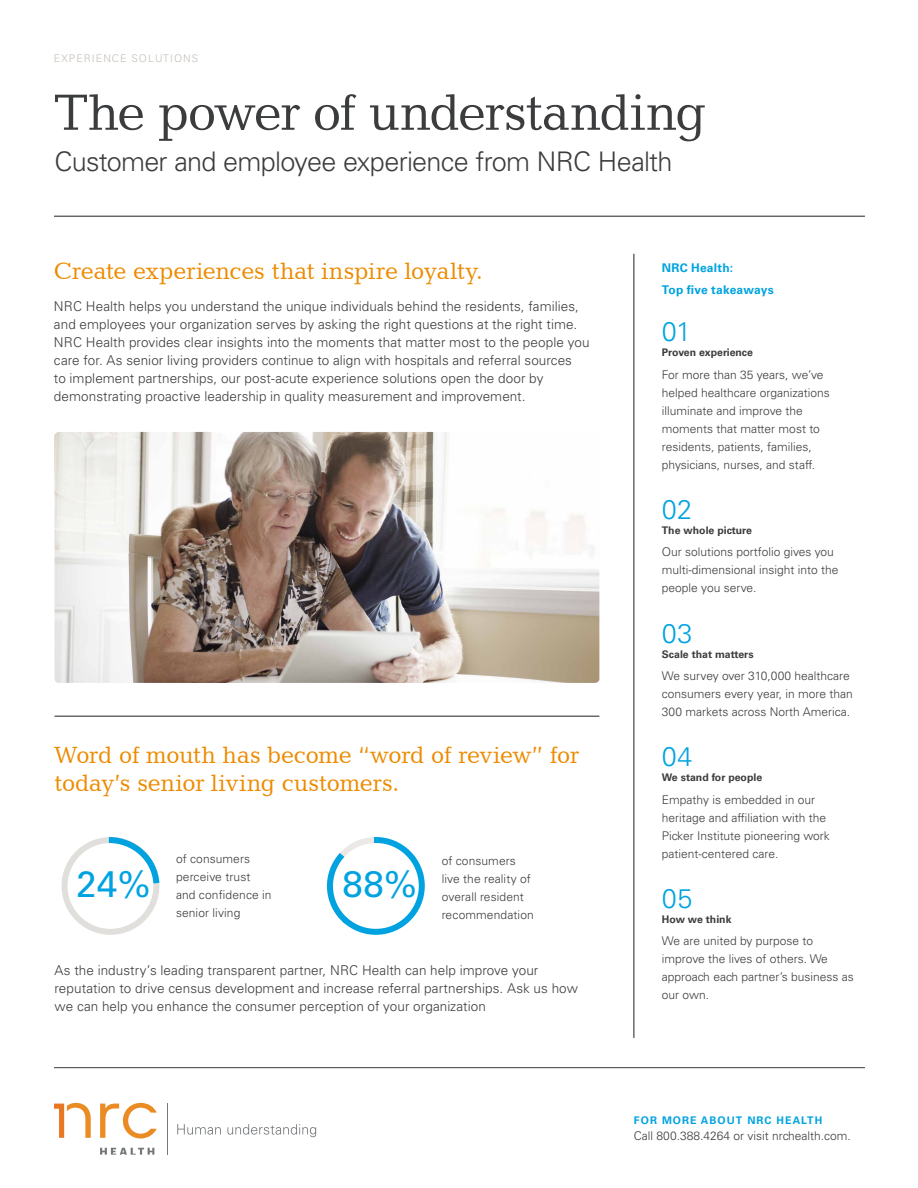
<style>
.page{position:relative;width:918px;height:1188px;background:#fff}
.page>*{position:absolute;margin:0;border:0;box-sizing:border-box;transform-origin:0 0}
.t1{font:52.05px "Candida BT";letter-spacing:-.025em;color:#3b3c3e}
.t2{font:36.75px "Univers LT Std";color:#00a3e0}
.t3{font:300 27px "Univers LT Std";letter-spacing:-.025em;color:#3b3c3e}
.t4{font:300 27px "Univers LT Std";letter-spacing:.015em;color:#00a3e0}
.t5{font:24px/28.5px "Candida BT";letter-spacing:-.01em;color:#ed8b00}
.t6{font:300 13.5px/18px "Univers LT Std";letter-spacing:.005em;color:#3b3c3e}
.t7{font:300 12px/18px "Univers LT Std";color:#3b3c3e}
.t8{font:700 12px/21.6px "Univers LT Std";letter-spacing:.02em;color:#00a3e0}
.t9{font:700 10.5px "Univers LT Std";color:#3b3c3e}
.t10{font:700 10.5px "Univers LT Std";letter-spacing:.1em;color:#00a3e0}
.t11{font:300 10.5px "Univers LT Std";letter-spacing:.1em;color:#c4bfb6}
</style>
<div class="page">
<hr style="left:634px;top:254px;width:1px;height:784px;background:#231f20">
<hr style="left:54px;top:216px;width:811px;height:1px;background:#231f20">
<hr style="left:55px;top:716px;width:544px;height:1px;background:#231f20">
<hr style="left:54px;top:1067px;width:811px;height:1px;background:#3b3c3e">
<img style="left:55px;top:432px;width:544px;height:251px">
<svg style="left:100px;top:1148px;width:54px;height:7px"></svg>
<svg style="left:100px;top:1103px;width:57px;height:35px"></svg>
<svg style="left:54px;top:1103px;width:37px;height:35px"></svg>
<svg style="left:177px;top:1124px;width:44px;height:11px"></svg>
<svg style="left:227px;top:1124px;width:89px;height:13px"></svg>
<hr style="left:167px;top:1104px;width:1px;height:51px;background:#75787b">
<svg style="left:327px;top:837px;width:98px;height:98px"></svg>
<div style="left:62px;top:837px;width:97px;height:98px;border:6px solid #e1dfdb;border-radius:50%"></div>
<svg style="left:103px;top:837px;width:57px;height:53px"></svg>
<p class="t11" style="left:54px;top:52px;width:146px">EXPERIENCE SOLUTIONS</p>
<h1 class="t1" style="left:55px;top:80px;width:653px">The power of understanding</h1>
<h3 class="t3" style="left:55px;top:145px;width:620px">Customer and employee experience from NRC Health</h3>
<h3 class="t5" style="left:54px;top:256px;width:430px">Create experiences that inspire loyalty.</h3>
<p class="t6" style="left:54px;top:297px;width:537px">NRC Health helps you understand the unique individuals behind the residents, families, and employees your organization serves by asking the right questions at the right time.<br>NRC Health provides clear insights into the moments that matter most to the people you care for. As senior living providers continue to align with hospitals and referral sources<br>to implement partnerships, our post-acute experience solutions open the door by demonstrating proactive leadership in quality measurement and improvement.</p>
<h3 class="t5" style="left:55px;top:740px;width:526px">Word of mouth has become “word of review” for today’s senior living customers.</h3>
<h2 class="t2" style="left:76px;top:863px;width:76px">24%</h2>
<p class="t7" style="left:176px;top:850px;width:97px">of consumers perceive trust and confidence in senior living</p>
<h2 class="t2" style="left:343px;top:863px;width:76px">88%</h2>
<p class="t7" style="left:442px;top:852px;width:94px">of consumers live the reality of overall resident recommendation</p>
<p class="t6" style="left:55px;top:962px;width:525px">As the industry’s leading transparent partner, NRC Health can help improve your reputation to drive census development and increase referral partnerships. Ask us how we can help you enhance the consumer perception of your organization</p>
<p class="t8" style="left:662px;top:257px;width:113px">NRC Health:<br>Top five takeaways</p>
<h3 class="t4" style="left:662px;top:315px;width:31px">01</h3>
<p class="t9" style="left:662px;top:346px;width:93px">Proven experience</p>
<p class="t7" style="left:662px;top:365px;width:170px">For more than 35 years, we’ve helped healthcare organizations illuminate and improve the moments that matter most to residents, patients, families, physicians, nurses, and staff.</p>
<h3 class="t4" style="left:662px;top:493px;width:32px">02</h3>
<p class="t9" style="left:662px;top:524px;width:91px">The whole picture</p>
<p class="t7" style="left:662px;top:543px;width:178px">Our solutions portfolio gives you multi-dimensional insight into the people you serve.</p>
<h3 class="t4" style="left:662px;top:617px;width:32px">03</h3>
<p class="t9" style="left:662px;top:648px;width:93px">Scale that matters</p>
<p class="t7" style="left:662px;top:667px;width:192px">We survey over 310,000 healthcare consumers every year, in more than<br>300 markets across North America.</p>
<h3 class="t4" style="left:662px;top:741px;width:32px">04</h3>
<p class="t9" style="left:662px;top:772px;width:102px">We stand for people</p>
<p class="t7" style="left:662px;top:790px;width:169px">Empathy is embedded in our heritage and affiliation with the<br>Picker Institute pioneering work patient-centered care.</p>
<h3 class="t4" style="left:662px;top:882px;width:32px">05</h3>
<p class="t9" style="left:662px;top:913px;width:71px">How we think</p>
<p class="t7" style="left:662px;top:932px;width:194px">We are united by purpose to improve the lives of others. We approach each partner’s business as our own.</p>
<p class="t10" style="left:634px;top:1114px;width:190px">FOR MORE ABOUT NRC HEALTH</p>
<p class="t7" style="left:634px;top:1127px;width:219px">Call 800.388.4264 or visit nrchealth.com.</p>
</div>
